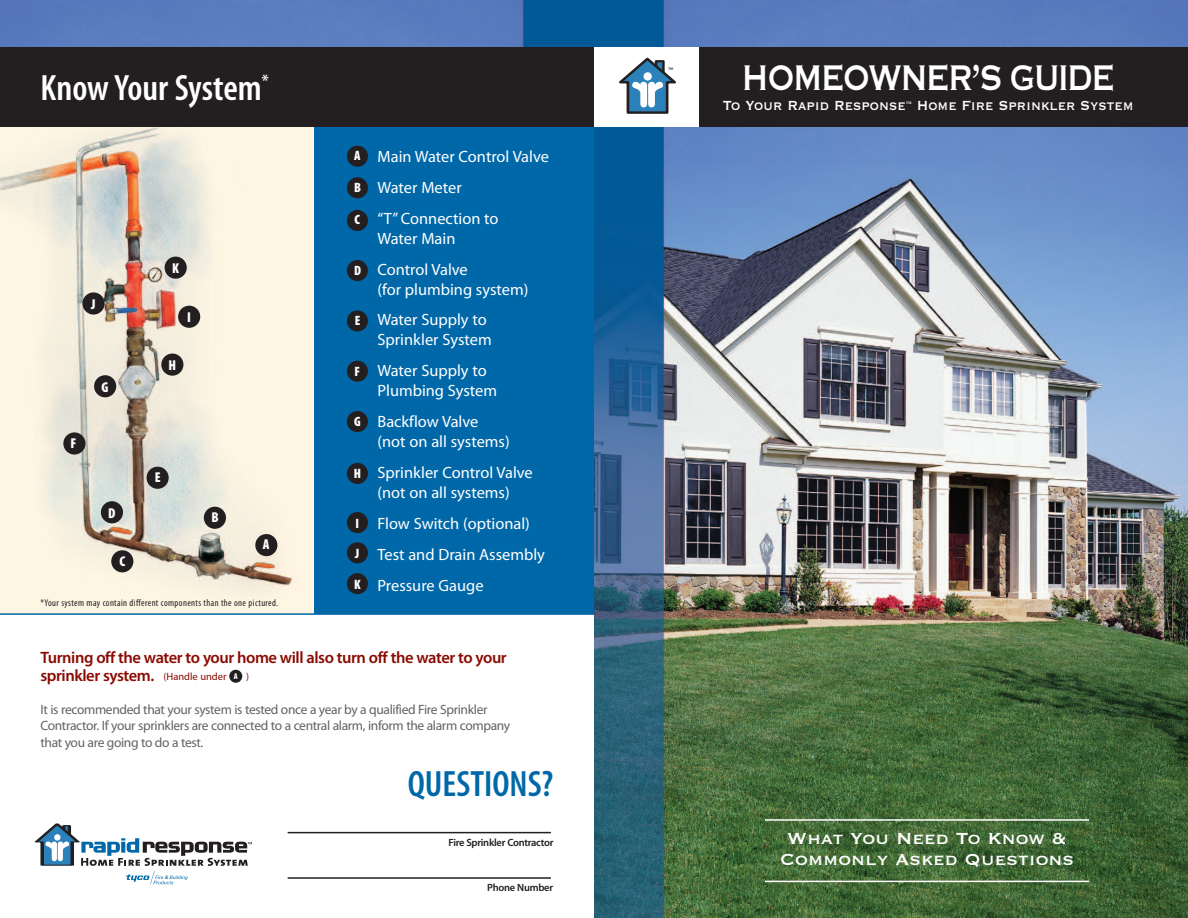
<style>
.page{position:relative;width:1188px;height:918px;background:#fff}
.page>*{position:absolute;margin:0;border:0;box-sizing:border-box;transform-origin:0 0}
.t1{font:46.8px "Copperplate Thirty One BC";letter-spacing:-.06em;color:#fff;scale:.77 1}
.t2{font:600 condensed 36.75px "Myriad Pro";color:#fff}
.t3{font:600 condensed 36.75px "Myriad Pro";color:#0068a9}
.t4{font:21px/21px "Copperplate Thirty One BC";color:#fff;text-align:center}
.t5{font:17.25px "Copperplate Thirty One BC";color:#fff;scale:.87 1}
.t6{font:600 16.5px/18px "Myriad Pro";letter-spacing:-.025em;color:#8b0a02}
.t7{font:16.35px/30.8px "Myriad Pro";color:#fff}
.t8{font:900 condensed 14.25px "Myriad Pro";color:#fff}
.t9{font:900 condensed 13.65px "Myriad Pro";color:#fff}
.t10{font:13.5px/16.5px "Myriad Pro";letter-spacing:-.025em;color:#636366}
.t11{font:600 10.5px "Myriad Pro";letter-spacing:-.025em;color:#231f20}
.t12{font:10.5px "Myriad Pro";color:#8b0a02}
.t13{font:condensed 9.75px "Myriad Pro";letter-spacing:.04em;color:#231f20}
.t14{font:900 condensed 8.4px "Myriad Pro";color:#fff}
.t15{font:7.95px "Myriad Pro";color:#231f20}
.s1{font-weight:400;font-size:10.5px}
</style>
<div class="page">
<img style="left:0;top:0;width:594px;height:47px">
<div style="left:314px;top:122px;width:280px;height:492px;background:#0068a9"></div>
<img style="left:594px;top:0;width:594px;height:918px">
<img style="left:0;top:127px;width:313px;height:486px">
<div style="left:255px;top:534px;width:22px;height:22px;background:#231f20;border-radius:50%"></div>
<div style="left:111px;top:550px;width:22px;height:22px;background:#231f20;border-radius:50%"></div>
<div style="left:147px;top:467px;width:22px;height:22px;background:#231f20;border-radius:50%"></div>
<div style="left:178px;top:306px;width:22px;height:22px;background:#231f20;border-radius:50%"></div>
<div style="left:94px;top:375px;width:22px;height:22px;background:#231f20;border-radius:50%"></div>
<div style="left:204px;top:507px;width:22px;height:22px;background:#231f20;border-radius:50%"></div>
<div style="left:63px;top:432px;width:23px;height:23px;background:#231f20;border-radius:50%"></div>
<div style="left:165px;top:257px;width:22px;height:22px;background:#231f20;border-radius:50%"></div>
<div style="left:82px;top:292px;width:23px;height:23px;background:#231f20;border-radius:50%"></div>
<div style="left:161px;top:354px;width:22px;height:22px;background:#231f20;border-radius:50%"></div>
<div style="left:101px;top:501px;width:22px;height:22px;background:#231f20;border-radius:50%"></div>
<div style="left:0;top:47px;width:1188px;height:80px;background:#231f20"></div>
<div style="left:594px;top:47px;width:105px;height:80px;background:#fff"></div>
<svg style="left:619px;top:57px;width:57px;height:57px"></svg>
<hr style="left:765px;top:819px;width:324px;height:2px;background:#fff">
<hr style="left:765px;top:881px;width:324px;height:1px;background:#fff">
<svg style="left:34px;top:823px;width:218px;height:61px"></svg>
<hr style="left:288px;top:832px;width:263px;height:1px;background:#231f20">
<hr style="left:288px;top:877px;width:263px;height:2px;background:#231f20">
<div style="left:347px;top:146px;width:21px;height:21px;background:#231f20;border-radius:50%"></div>
<div style="left:347px;top:210px;width:21px;height:21px;background:#231f20;border-radius:50%"></div>
<div style="left:347px;top:177px;width:21px;height:21px;background:#231f20;border-radius:50%"></div>
<div style="left:347px;top:260px;width:21px;height:21px;background:#231f20;border-radius:50%"></div>
<div style="left:347px;top:310px;width:21px;height:22px;background:#231f20;border-radius:50%"></div>
<div style="left:347px;top:361px;width:21px;height:21px;background:#231f20;border-radius:50%"></div>
<div style="left:347px;top:411px;width:21px;height:21px;background:#231f20;border-radius:50%"></div>
<div style="left:347px;top:463px;width:21px;height:21px;background:#231f20;border-radius:50%"></div>
<div style="left:347px;top:512px;width:21px;height:21px;background:#231f20;border-radius:50%"></div>
<div style="left:347px;top:542px;width:21px;height:21px;background:#231f20;border-radius:50%"></div>
<div style="left:347px;top:573px;width:21px;height:21px;background:#231f20;border-radius:50%"></div>
<hr style="left:0;top:613px;width:594px;height:2px;background:#0068a9">
<div style="left:229px;top:670px;width:13px;height:13px;background:#231f20;border-radius:50%"></div>
<h2 class="t2" style="left:40px;top:75px;width:230px">Know Your System<sup>*</sup></h2>
<p class="t8" style="left:91px;top:299px;width:6px">J</p>
<p class="t8" style="left:71px;top:438px;width:7px">F</p>
<p class="t8" style="left:102px;top:382px;width:8px">G</p>
<p class="t8" style="left:108px;top:508px;width:9px">D</p>
<p class="t8" style="left:119px;top:556px;width:7px">C</p>
<p class="t8" style="left:172px;top:263px;width:8px">K</p>
<p class="t8" style="left:187px;top:312px;width:5px">I</p>
<p class="t8" style="left:169px;top:360px;width:9px">H</p>
<p class="t8" style="left:155px;top:472px;width:7px">E</p>
<p class="t8" style="left:212px;top:512px;width:9px">B</p>
<p class="t8" style="left:263px;top:540px;width:8px">A</p>
<p class="t13" style="left:40px;top:600px;width:239px">*Your system may contain different components than the one pictured.</p>
<p class="t9" style="left:354px;top:151px;width:8px">A</p>
<p class="t9" style="left:354px;top:182px;width:8px">B</p>
<p class="t9" style="left:355px;top:215px;width:7px">C</p>
<p class="t9" style="left:354px;top:265px;width:8px">D</p>
<p class="t9" style="left:355px;top:316px;width:7px">E</p>
<p class="t9" style="left:355px;top:367px;width:7px">F</p>
<p class="t9" style="left:354px;top:417px;width:8px">G</p>
<p class="t9" style="left:354px;top:469px;width:9px">H</p>
<p class="t9" style="left:356px;top:518px;width:5px">I</p>
<p class="t9" style="left:355px;top:548px;width:6px">J</p>
<p class="t9" style="left:354px;top:579px;width:8px">K</p>
<p class="t7" style="left:378px;top:143px;width:173px">Main Water Control Valve<br>Water Meter<br>“T” Connection to</p>
<p class="t7" style="left:378px;top:224px;width:92px">Water Main<br>Control Valve</p>
<p class="t7" style="left:378px;top:275px;width:152px">(for plumbing system)<br>Water Supply to</p>
<p class="t7" style="left:378px;top:326px;width:116px">Sprinkler System<br>Water Supply to</p>
<p class="t7" style="left:378px;top:377px;width:121px">Plumbing System<br>Backflow Valve</p>
<p class="t7" style="left:378px;top:428px;width:157px">(not on all systems)<br>Sprinkler Control Valve</p>
<p class="t7" style="left:378px;top:478px;width:169px">(not on all systems)<br>Flow Switch (optional)<br>Test and Drain Assembly<br>Pressure Gauge</p>
<p class="t6" style="left:40px;top:649px;width:468px">Turning off the water to your home will also turn off the water to your sprinkler system. <span class="s1">(Handle under</span></p>
<p class="t12" style="left:246px;top:672px;width:4px">)</p>
<p class="t14" style="left:234px;top:673px;width:5px">A</p>
<p class="t10" style="left:40px;top:702px;width:471px">It is recommended that your system is tested once a year by a qualified Fire Sprinkler<br>Contractor. If your sprinklers are connected to a central alarm, inform the alarm company that you are going to do a test.</p>
<h2 class="t3" style="left:408px;top:770px;width:147px">QUESTIONS?</h2>
<p class="t11" style="left:449px;top:839px;width:106px">Fire Sprinkler Contractor</p>
<p class="t11" style="left:487px;top:883px;width:67px">Phone Number</p>
<p class="t15" style="left:668px;top:67px;width:6px">™</p>
<h1 class="t1" style="left:741px;top:47px;width:487px">HOMEOWNER’S GUIDE</h1>
<p class="t5" style="left:723px;top:94px;width:474px">To Your Rapid Response<sup>™</sup> Home Fire Sprinkler System</p>
<p class="t4" style="left:780px;top:826px;width:296px">What You Need To Know &amp;<br>Commonly Asked Questions</p>
</div>
